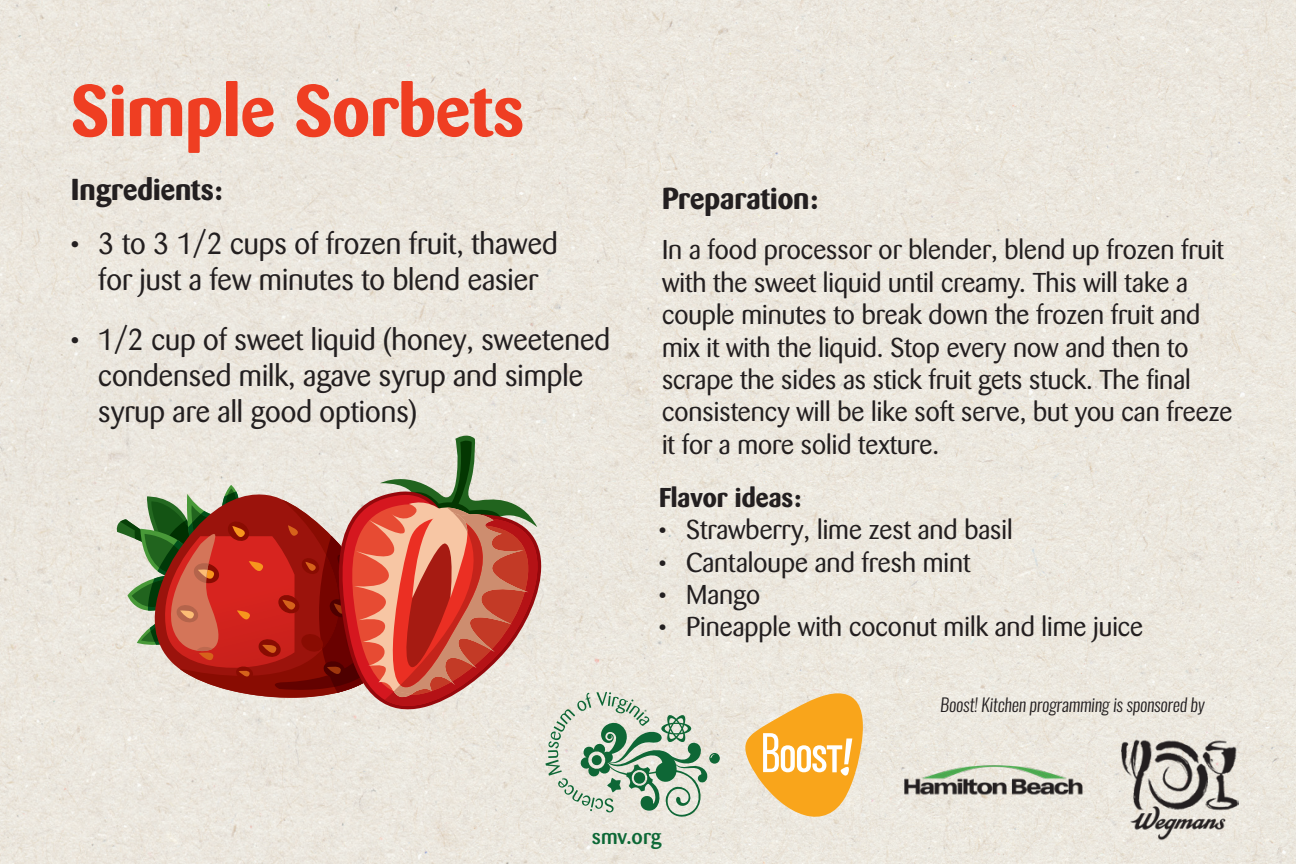
<style>
.page{position:relative;width:1296px;height:864px;background:#fff}
.page>*{position:absolute;margin:0;border:0;box-sizing:border-box;transform-origin:0 0}
.t1{font:700 72px "Barmeno BQ";color:#ef3e22}
.t2{font:30px/36px "Barmeno BQ";color:#231f20;text-align:center}
.t3{font:700 30px "Barmeno BQ";color:#231f20}
.t4{font:27px/32.4px "Barmeno BQ";color:#231f20}
.t5{font:700 27px "Barmeno BQ";color:#231f20}
.t6{font:500 21px "Barmeno BQ";color:#0d6836}
.t7{font:italic 300 18px "Oswald";letter-spacing:-.01em;color:#231f20}
</style>
<div class="page">
<img style="left:0;top:0;width:1296px;height:864px">
<svg style="left:745px;top:693px;width:118px;height:124px;background:#f5c16a"></svg>
<img style="left:898px;top:758px;width:190px;height:39px">
<img style="left:1121px;top:739px;width:118px;height:101px">
<svg style="left:114px;top:432px;width:606px;height:385px;background:#d4b0a3"></svg>
<h1 class="t1" style="left:71px;top:67px;width:455px">Simple Sorbets</h1>
<p class="t3" style="left:71px;top:172px;width:153px">Ingredients:</p>
<p class="t2" style="left:71px;top:226px;width:488px">• 3 to 3 1/2 cups of frozen fruit, thawed for just a few minutes to blend easier</p>
<p class="t2" style="left:98px;top:322px;width:513px;text-align:left;text-indent:-27px">• 1/2 cup of sweet liquid (honey, sweetened condensed milk, agave syrup and simple syrup are all good options)</p>
<p class="t3" style="left:662px;top:180px;width:158px">Preparation:</p>
<p class="t4" style="left:662px;top:234px;width:572px">In a food processor or blender, blend up frozen fruit with the sweet liquid until creamy. This will take a couple minutes to break down the frozen fruit and mix it with the liquid. Stop every now and then to scrape the sides as stick fruit gets stuck. The final consistency will be like soft serve, but you can freeze it for a more solid texture.</p>
<p class="t5" style="left:659px;top:481px;width:144px">Flavor ideas:</p>
<p class="t4" style="left:659px;top:514px;width:355px">• Strawberry, lime zest and basil</p>
<p class="t4" style="left:659px;top:546px;width:313px">• Cantaloupe and fresh mint</p>
<p class="t4" style="left:659px;top:578px;width:103px">• Mango</p>
<p class="t4" style="left:659px;top:611px;width:486px">• Pineapple with coconut milk and lime juice</p>
<p class="t7" style="left:940px;top:693px;width:266px">Boost! Kitchen programming is sponsored by</p>
<p class="t6" style="left:592px;top:824px;width:71px">smv.org</p>
</div>
